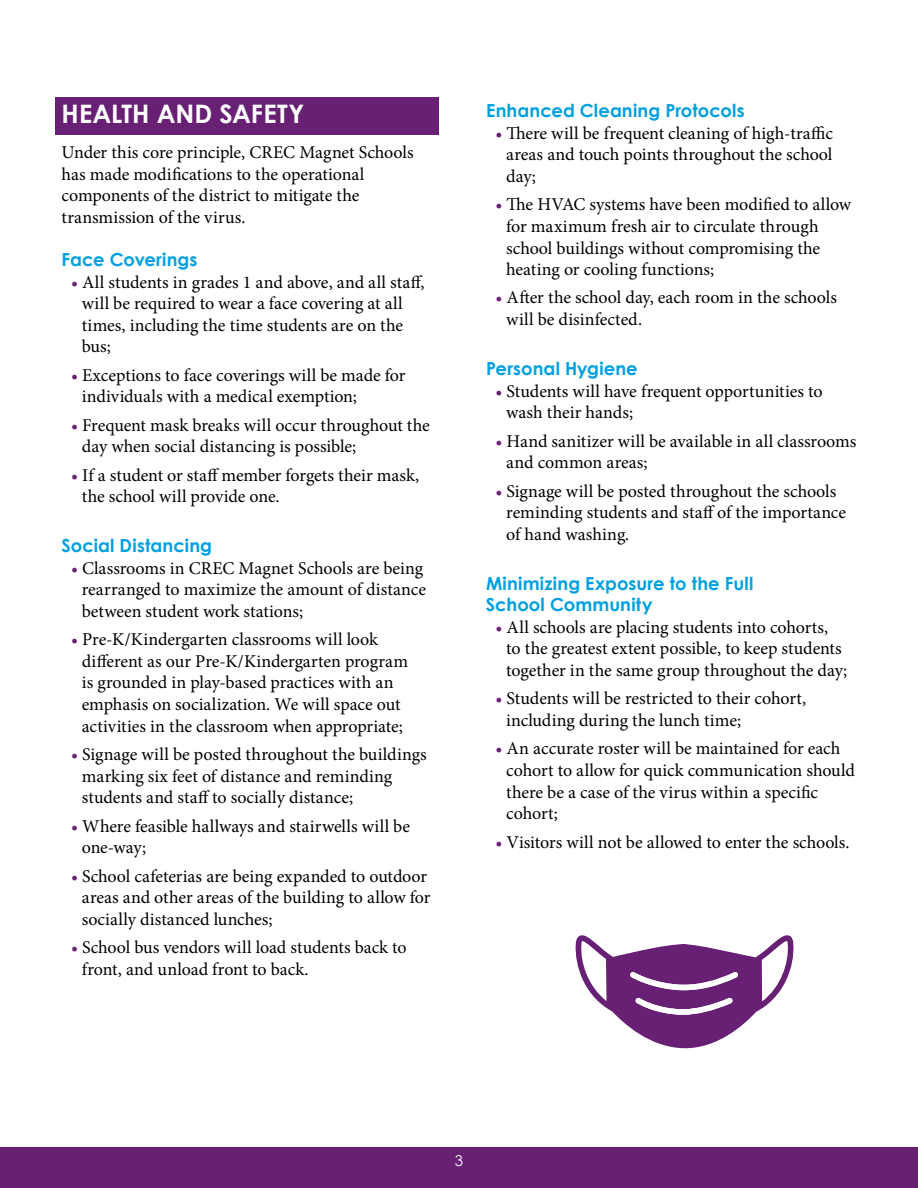
<style>
.page{position:relative;width:918px;height:1188px;background:#fff}
.page>*{position:absolute;margin:0;border:0;box-sizing:border-box;transform-origin:0 0}
.t1{font:700 25.5px "Century Gothic";color:#fff}
.t2{font:18px/21.6px "Minion Pro";color:#000}
.t3{font:700 18px/21.6px "Century Gothic";letter-spacing:.005em;color:#00a0df}
.t4{font:15px "Century Gothic";color:#fff}
.s1{color:#682075}
</style>
<div class="page">
<div style="left:0;top:1148px;width:918px;height:40px;background:#682075"></div>
<div style="left:55px;top:97px;width:384px;height:38px;background:#682075"></div>
<svg style="left:575px;top:935px;width:219px;height:114px"></svg>
<h1 class="t1" style="left:62px;top:94px;width:244px">HEALTH AND SAFETY</h1>
<p class="t2" style="left:62px;top:141px;width:354px">Under this core principle, CREC Magnet Schools has made modifications to the operational components of the district to mitigate the transmission of the virus.</p>
<p class="t3" style="left:62px;top:248px;width:138px">Face Coverings</p>
<p class="t2" style="left:82px;top:271px;width:344px;text-indent:-11px"><span class="s1">•</span> All students in grades 1 and above, and all staff, will be required to wear a face covering at all times, including the time students are on the bus;</p>
<p class="t2" style="left:82px;top:364px;width:325px;text-indent:-11px"><span class="s1">•</span> Exceptions to face coverings will be made for individuals with a medical exemption;</p>
<p class="t2" style="left:82px;top:414px;width:350px;text-indent:-11px"><span class="s1">•</span> Frequent mask breaks will occur throughout the day when social distancing is possible;</p>
<p class="t2" style="left:82px;top:464px;width:339px;text-indent:-11px"><span class="s1">•</span> If a student or staff member forgets their mask, the school will provide one.</p>
<p class="t3" style="left:62px;top:534px;width:152px">Social Distancing</p>
<p class="t2" style="left:82px;top:557px;width:346px;text-indent:-11px"><span class="s1">•</span> Classrooms in CREC Magnet Schools are being rearranged to maximize the amount of distance between student work stations;</p>
<p class="t2" style="left:82px;top:629px;width:328px;text-indent:-11px"><span class="s1">•</span> Pre-K/Kindergarten classrooms will look different as our Pre-K/Kindergarten program is grounded in play-based practices with an emphasis on socialization. We will space out activities in the classroom when appropriate;</p>
<p class="t2" style="left:82px;top:744px;width:346px;text-indent:-11px"><span class="s1">•</span> Signage will be posted throughout the buildings marking six feet of distance and reminding students and staff to socially distance;</p>
<p class="t2" style="left:82px;top:815px;width:330px;text-indent:-11px"><span class="s1">•</span> Where feasible hallways and stairwells will be one-way;</p>
<p class="t2" style="left:82px;top:865px;width:350px;text-indent:-11px"><span class="s1">•</span> School cafeterias are being expanded to outdoor areas and other areas of the building to allow for socially distanced lunches;</p>
<p class="t2" style="left:82px;top:937px;width:327px;text-indent:-11px"><span class="s1">•</span> School bus vendors will load students back to front, and unload front to back.</p>
<p class="t3" style="left:486px;top:99px;width:260px">Enhanced Cleaning Protocols</p>
<p class="t2" style="left:506px;top:122px;width:328px;text-align:justify;text-indent:-11px"><span class="s1">•</span> There will be frequent cleaning of high-traffic areas and touch points throughout the school day;</p>
<p class="t2" style="left:506px;top:194px;width:347px;text-indent:-11px"><span class="s1">•</span> The HVAC systems have been modified to allow for maximum fresh air to circulate through school buildings without compromising the heating or cooling functions;</p>
<p class="t2" style="left:506px;top:287px;width:332px;text-indent:-11px"><span class="s1">•</span> After the school day, each room in the schools will be disinfected.</p>
<p class="t3" style="left:486px;top:357px;width:153px">Personal Hygiene</p>
<p class="t2" style="left:506px;top:380px;width:318px;text-indent:-11px"><span class="s1">•</span> Students will have frequent opportunities to wash their hands;</p>
<p class="t2" style="left:506px;top:430px;width:352px;text-indent:-11px"><span class="s1">•</span> Hand sanitizer will be available in all classrooms and common areas;</p>
<p class="t2" style="left:506px;top:480px;width:341px;text-indent:-11px"><span class="s1">•</span> Signage will be posted throughout the schools reminding students and staff of the importance of hand washing.</p>
<p class="t3" style="left:486px;top:572px;width:269px">Minimizing Exposure to the Full<br>School Community</p>
<p class="t2" style="left:506px;top:616px;width:343px;text-indent:-11px"><span class="s1">•</span> All schools are placing students into cohorts, to the greatest extent possible, to keep students together in the same group throughout the day;</p>
<p class="t2" style="left:506px;top:688px;width:302px;text-indent:-11px"><span class="s1">•</span> Students will be restricted to their cohort, including during the lunch time;</p>
<p class="t2" style="left:506px;top:738px;width:350px;text-indent:-11px"><span class="s1">•</span> An accurate roster will be maintained for each cohort to allow for quick communication should there be a case of the virus within a specific cohort;</p>
<p class="t2" style="left:495px;top:831px;width:356px"><span class="s1">•</span> Visitors will not be allowed to enter the schools.</p>
<p class="t4" style="left:455px;top:1150px;width:10px">3</p>
</div>
